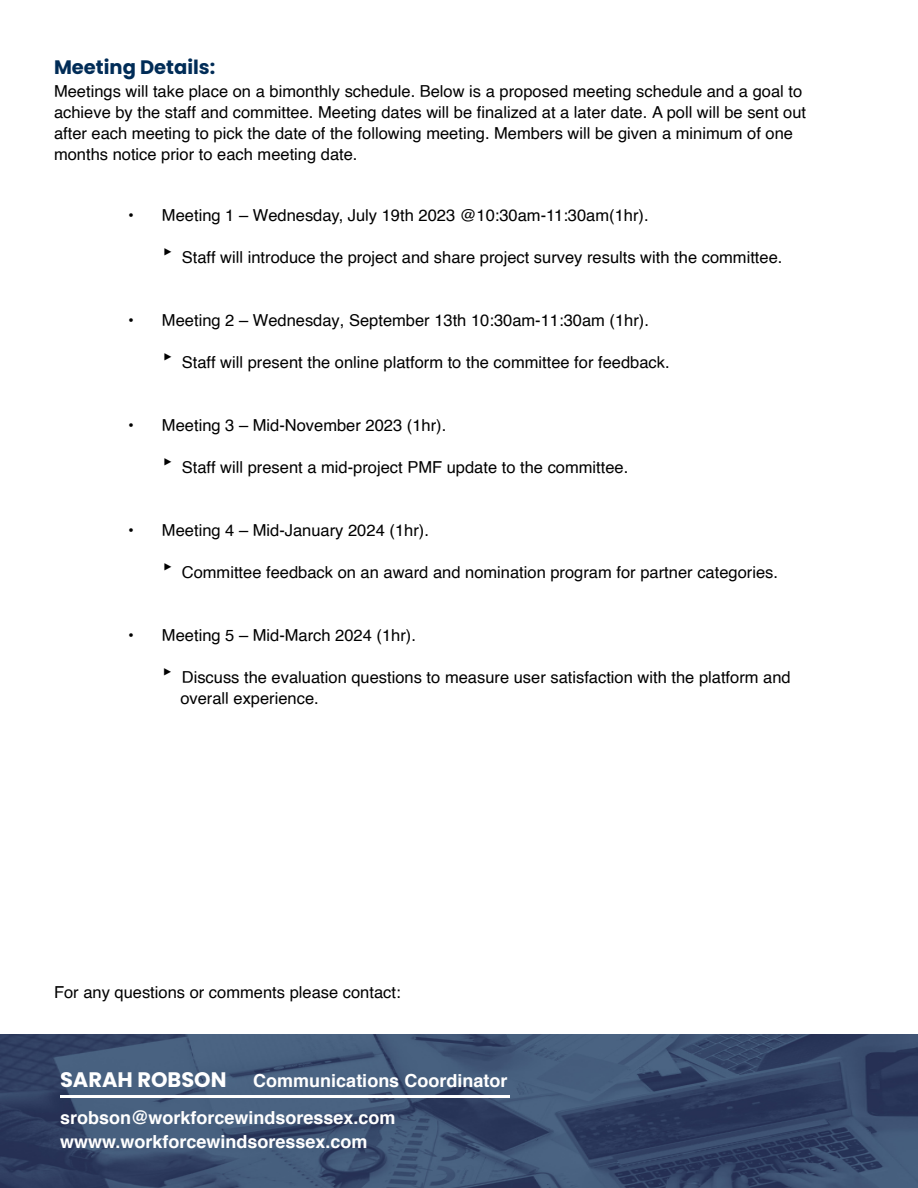
<style>
.page{position:relative;width:918px;height:1188px;background:#fff}
.page>*{position:absolute;margin:0;border:0;box-sizing:border-box;transform-origin:0 0}
.t1{font:700 21px "Poppins";color:#fff}
.t2{font:700 19.5px "Poppins";color:#002c57}
.t3{font:700 18px/37.5px "Helvetica";color:#fff}
.t4{font:16.5px/21px "Helvetica";color:#000}
.s1{font-size:30px}
</style>
<div class="page">
<img style="left:0;top:1035px;width:918px;height:153px">
<hr style="left:61px;top:1096px;width:449px;height:2px;background:#fff">
<p class="t2" style="left:54px;top:56px;width:163px">Meeting Details:</p>
<p class="t4" style="left:54px;top:81px;width:754px">Meetings will take place on a bimonthly schedule. Below is a proposed meeting schedule and a goal to achieve by the staff and committee. Meeting dates will be finalized at a later date. A poll will be sent out after each meeting to pick the date of the following meeting. Members will be given a minimum of one months notice prior to each meeting date.</p>
<p class="t4" style="left:128px;top:206px;width:522px">• Meeting 1 – Wednesday, July 19th 2023 @10:30am-11:30am(1hr).</p>
<p class="t4" style="left:162px;top:248px;width:622px"><span class="s1">‣</span> Staff will introduce the project and share project survey results with the committee.</p>
<p class="t4" style="left:128px;top:311px;width:522px">• Meeting 2 – Wednesday, September 13th 10:30am-11:30am (1hr).</p>
<p class="t4" style="left:162px;top:353px;width:509px"><span class="s1">‣</span> Staff will present the online platform to the committee for feedback.</p>
<p class="t4" style="left:128px;top:416px;width:320px">• Meeting 3 – Mid-November 2023 (1hr).</p>
<p class="t4" style="left:162px;top:458px;width:468px"><span class="s1">‣</span> Staff will present a mid-project PMF update to the committee.</p>
<p class="t4" style="left:128px;top:521px;width:302px">• Meeting 4 – Mid-January 2024 (1hr).</p>
<p class="t4" style="left:162px;top:563px;width:618px"><span class="s1">‣</span> Committee feedback on an award and nomination program for partner categories.</p>
<p class="t4" style="left:128px;top:626px;width:289px">• Meeting 5 – Mid-March 2024 (1hr).</p>
<p class="t4" style="left:180px;top:668px;width:612px;text-indent:-18px"><span class="s1">‣</span> Discuss the evaluation questions to measure user satisfaction with the platform and overall experience.</p>
<p class="t4" style="left:54px;top:983px;width:348px">For any questions or comments please contact:</p>
<p class="t1" style="left:60px;top:1067px;width:168px">SARAH ROBSON</p>
<p class="t3" style="left:60px;top:1062px;width:449px;text-indent:193px">Communications Coordinator srobson@workforcewindsoressex.com</p>
<p class="t3" style="left:60px;top:1124px;width:309px">wwww.workforcewindsoressex.com</p>
</div>
